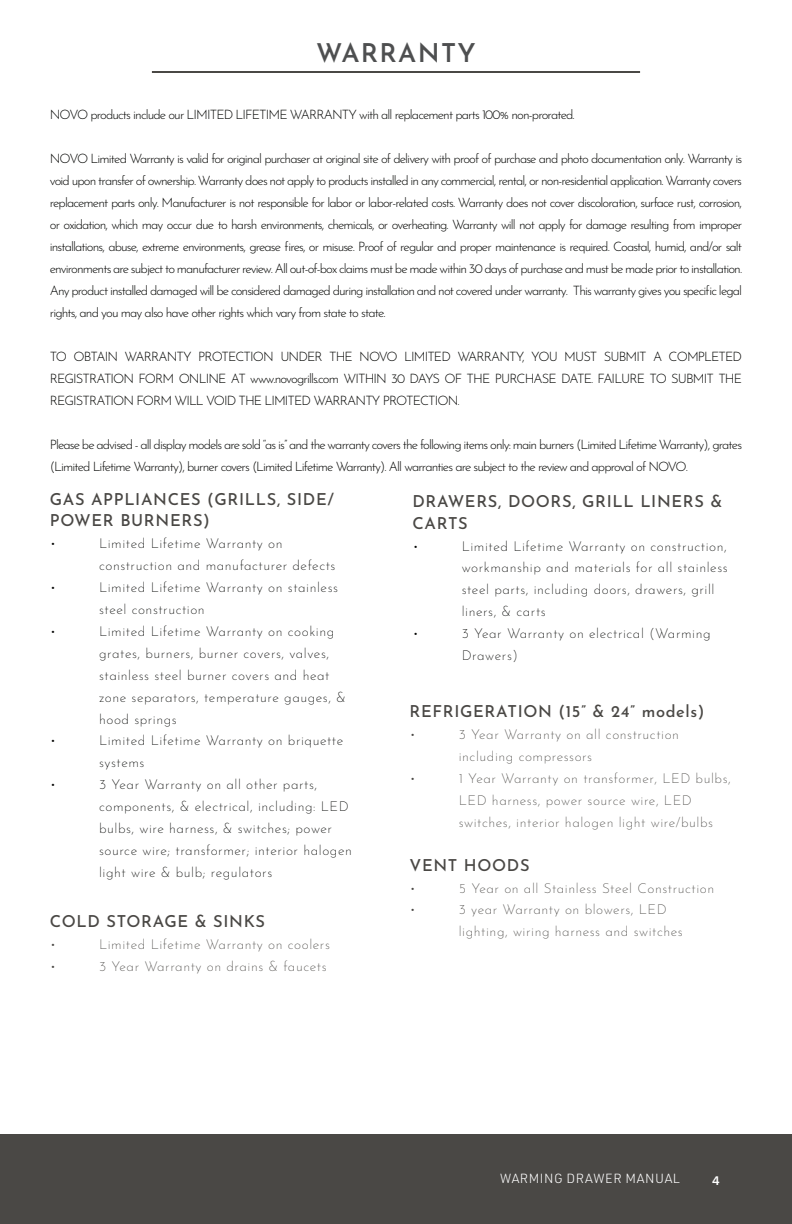
<style>
.page{position:relative;width:792px;height:1224px;background:#fff}
.page>*{position:absolute;margin:0;border:0;box-sizing:border-box;transform-origin:0 0}
.AMD_Header_1{font:600 26px "Josefin Sans";letter-spacing:.05em;color:#4e4f50}
.Numbered_copy{font:500 16.4px/21.8px "Josefin Sans";letter-spacing:.04em;color:#4a4845}
.t1{font:200 13.6px/21.8px "Josefin Sans";letter-spacing:.04em;color:#040503}
.t2{font:200 13.6px/21.8px "Josefin Sans";letter-spacing:.04em;color:#4a4845}
.t3{font:300 13px/22px "Josefin Sans";letter-spacing:-.07em;color:#040503;text-align:justify}
.t4{font:300 13px "URWDIN";letter-spacing:.04em;color:#fff}
.t5{font:600 13px "Proxima Nova";color:#fff}
</style>
<div class="page">
<div style="left:0;top:1134px;width:792px;height:90px;background:#4a4845"></div>
<hr style="left:152px;top:71px;width:488px;height:2px;background:#4a4845">
<p class="AMD_Header_1" style="left:316px;top:33px;width:161px">WARRANTY</p>
<p class="t3" style="left:50px;top:103px;width:526px">NOVO products include our LIMITED LIFETIME WARRANTY with all replacement parts 100% non-prorated.</p>
<p class="t3" style="left:50px;top:147px;width:694px">NOVO Limited Warranty is valid for original purchaser at original site of delivery with proof of purchase and photo documentation only. Warranty is void upon transfer of ownership. Warranty does not apply to products installed in any commercial, rental, or non-residential application. Warranty covers replacement parts only. Manufacturer is not responsible for labor or labor-related costs. Warranty does not cover discoloration, surface rust, corrosion, or oxidation, which may occur due to harsh environments, chemicals, or overheating. Warranty will not apply for damage resulting from improper installations, abuse, extreme environments, grease fires, or misuse. Proof of regular and proper maintenance is required. Coastal, humid, and/or salt environments are subject to manufacturer review. All out-of-box claims must be made within 30 days of purchase and must be made prior to installation.<br>Any product installed damaged will be considered damaged during installation and not covered under warranty. This warranty gives you specific legal rights, and you may also have other rights which vary from state to state.</p>
<p class="t3" style="left:50px;top:345px;width:694px">TO OBTAIN WARRANTY PROTECTION UNDER THE NOVO LIMITED WARRANTY, YOU MUST SUBMIT A COMPLETED REGISTRATION FORM ONLINE AT www.novogrills.com WITHIN 30 DAYS OF THE PURCHASE DATE. FAILURE TO SUBMIT THE REGISTRATION FORM WILL VOID THE LIMITED WARRANTY PROTECTION.</p>
<p class="t3" style="left:50px;top:433px;width:694px">Please be advised - all display models are sold “as is” and the warranty covers the following items only: main burners (Limited Lifetime Warranty), grates (Limited Lifetime Warranty), burner covers (Limited Lifetime Warranty). All warranties are subject to the review and approval of NOVO.</p>
<p class="Numbered_copy" style="left:50px;top:487px;width:286px">GAS APPLIANCES (GRILLS, SIDE/<br>POWER BURNERS)</p>
<p class="t1" style="left:50px;top:532px;width:8px">•</p>
<p class="t1" style="left:99px;top:532px;width:238px">Limited Lifetime Warranty on construction and manufacturer defects</p>
<p class="t1" style="left:50px;top:575px;width:8px">•</p>
<p class="t1" style="left:99px;top:575px;width:240px">Limited Lifetime Warranty on stainless steel construction</p>
<p class="t1" style="left:50px;top:619px;width:8px">•</p>
<p class="t1" style="left:99px;top:619px;width:248px">Limited Lifetime Warranty on cooking grates, burners, burner covers, valves, stainless steel burner covers and heat zone separators, temperature gauges, &amp; hood springs</p>
<p class="t1" style="left:50px;top:729px;width:8px">•</p>
<p class="t1" style="left:99px;top:729px;width:246px">Limited Lifetime Warranty on briquette systems</p>
<p class="t1" style="left:50px;top:772px;width:8px">•</p>
<p class="t1" style="left:99px;top:772px;width:254px">3 Year Warranty on all other parts, components, &amp; electrical, including: LED bulbs, wire harness, &amp; switches; power source wire; transformer; interior halogen light wire &amp; bulb; regulators</p>
<p class="Numbered_copy" style="left:50px;top:909px;width:217px">COLD STORAGE &amp; SINKS</p>
<p class="t2" style="left:50px;top:933px;width:8px">•</p>
<p class="t2" style="left:99px;top:933px;width:232px">Limited Lifetime Warranty on coolers</p>
<p class="t2" style="left:50px;top:954px;width:8px">•</p>
<p class="t2" style="left:99px;top:954px;width:229px">3 Year Warranty on drains &amp; faucets</p>
<p class="Numbered_copy" style="left:412px;top:489px;width:312px">DRAWERS, DOORS, GRILL LINERS &amp;<br>CARTS</p>
<p class="t1" style="left:412px;top:534px;width:8px">•</p>
<p class="t1" style="left:462px;top:534px;width:267px">Limited Lifetime Warranty on construction, workmanship and materials for all stainless steel parts, including doors, drawers, grill liners, &amp; carts</p>
<p class="t1" style="left:412px;top:621px;width:8px">•</p>
<p class="t1" style="left:462px;top:621px;width:250px">3 Year Warranty on electrical (Warming<br>Drawers)</p>
<p class="Numbered_copy" style="left:410px;top:699px;width:297px">REFRIGERATION (15” &amp; 24” models)</p>
<p class="t2" style="left:410px;top:722px;width:8px">•</p>
<p class="t2" style="left:459px;top:722px;width:222px">3 Year Warranty on all construction including compressors</p>
<p class="t2" style="left:410px;top:766px;width:8px">•</p>
<p class="t2" style="left:459px;top:766px;width:273px">1 Year Warranty on transformer, LED bulbs,<br>LED harness, power source wire, LED switches, interior halogen light wire/bulbs</p>
<p class="Numbered_copy" style="left:410px;top:853px;width:122px">VENT HOODS</p>
<p class="t2" style="left:410px;top:876px;width:8px">•</p>
<p class="t2" style="left:459px;top:876px;width:257px">5 Year on all Stainless Steel Construction</p>
<p class="t2" style="left:410px;top:898px;width:8px">•</p>
<p class="t2" style="left:459px;top:898px;width:225px">3 year Warranty on blowers, LED lighting, wiring harness and switches</p>
<p class="t4" style="left:500px;top:1170px;width:181px">WARMING DRAWER MANUAL</p>
<p class="t5" style="left:712px;top:1171px;width:9px">4</p>
</div>
